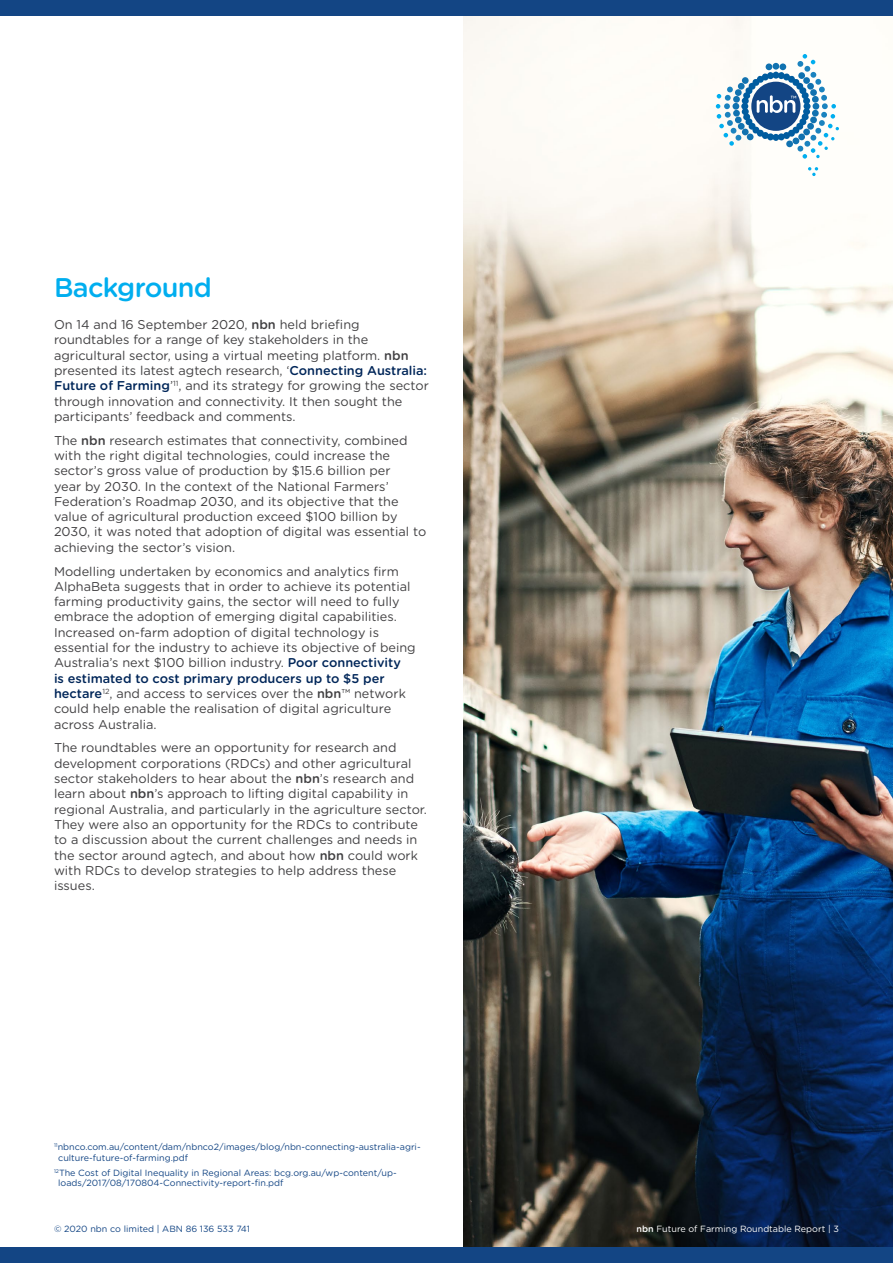
<style>
.page{position:relative;width:893px;height:1263px;background:#fff}
.page>*{position:absolute;margin:0;border:0;box-sizing:border-box;transform-origin:0 0}
.t1{font:500 27px "Gotham Rounded";letter-spacing:-.025em;color:#00aeef}
.t2{font:12.75px/15.3px "Gotham Rounded";color:#414042}
.t3{font:9px/10.8px "Gotham Rounded";color:#134584}
.t4{font:9px "Gotham Rounded";color:#fff}
.s1{font-weight:500}
.s2{font-weight:500;color:#002659}
</style>
<div class="page">
<img style="left:463px;top:16px;width:430px;height:1231px">
<div style="left:0;top:1247px;width:893px;height:16px;background:#134584"></div>
<div style="left:0;top:0;width:893px;height:16px;background:#134584"></div>
<svg style="left:808px;top:167px;width:10px;height:9px"></svg>
<svg style="left:716px;top:54px;width:123px;height:105px"></svg>
<h1 class="t1" style="left:54px;top:268px;width:160px">Background</h1>
<p class="t2" style="left:54px;top:316px;width:376px">On 14 and 16 September 2020, <span class="s1">nbn</span> held briefing roundtables for a range of key stakeholders in the agricultural sector, using a virtual meeting platform. <span class="s1">nbn </span>presented its latest agtech research, ‘<span class="s2">Connecting Australia:<br>Future of Farming</span>’<sup>11</sup>, and its strategy for growing the sector through innovation and connectivity. It then sought the participants’ feedback and comments.</p>
<p class="t2" style="left:54px;top:432px;width:374px">The <span class="s1">nbn</span> research estimates that connectivity, combined with the right digital technologies, could increase the sector’s gross value of production by $15.6 billion per<br>year by 2030. In the context of the National Farmers’ Federation’s Roadmap 2030, and its objective that the value of agricultural production exceed $100 billion by 2030, it was noted that adoption of digital was essential to achieving the sector’s vision.</p>
<p class="t2" style="left:54px;top:563px;width:363px">Modelling undertaken by economics and analytics firm AlphaBeta suggests that in order to achieve its potential farming productivity gains, the sector will need to fully embrace the adoption of emerging digital capabilities.<br>Increased on-farm adoption of digital technology is essential for the industry to achieve its objective of being Australia’s next $100 billion industry. <span class="s2">Poor connectivity<br>is estimated to cost primary producers up to $5 per hectare</span><sup>12</sup>, and access to services over the <span class="s1">nbn</span>™ network could help enable the realisation of digital agriculture across Australia.</p>
<p class="t2" style="left:54px;top:740px;width:375px">The roundtables were an opportunity for research and development corporations (RDCs) and other agricultural sector stakeholders to hear about the <span class="s1">nbn</span>’s research and learn about <span class="s1">nbn</span>’s approach to lifting digital capability in regional Australia, and particularly in the agriculture sector.<br>They were also an opportunity for the RDCs to contribute to a discussion about the current challenges and needs in the sector around agtech, and about how <span class="s1">nbn</span> could work with RDCs to develop strategies to help address these issues.</p>
<p class="t3" style="left:58px;top:1141px;width:364px;text-indent:-4px"><sup>11</sup>nbnco.com.au/content/dam/nbnco2/images/blog/nbn-connecting-australia-agri&shy;culture-future-of-farming.pdf</p>
<p class="t3" style="left:58px;top:1167px;width:340px;text-indent:-4px"><sup>12</sup>The Cost of Digital Inequality in Regional Areas: bcg.org.au/wp-content/up&shy;loads/2017/08/170804-Connectivity-report-fin.pdf</p>
<p class="t3" style="left:54px;top:1222px;width:197px">© 2020 nbn co limited | ABN 86 136 533 741</p>
<p class="t4" style="left:636px;top:1222px;width:204px"><span class="s1">nbn</span> Future of Farming Roundtable Report | 3</p>
</div>
